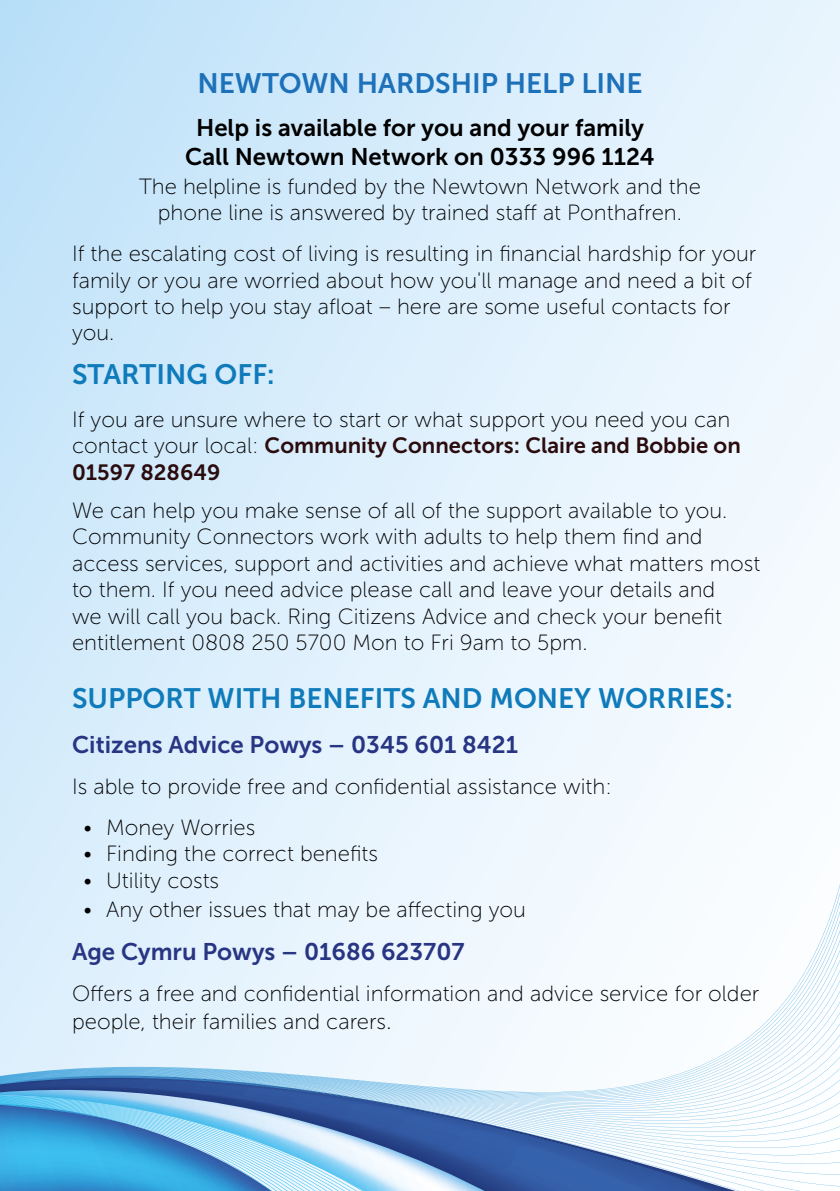
<style>
.page{position:relative;width:840px;height:1191px;background:#fff}
.page>*{position:absolute;margin:0;border:0;box-sizing:border-box;transform-origin:0 0}
.t1{font:28px "Museo Sans 700";color:#0f7bba}
.t2{font:28px "Museo Sans 700";color:#1d71b8}
.t3{font:24px/28.8px "Museo Sans 700";color:#000;text-align:center}
.t4{font:24px "Museo Sans 700";color:#283583}
.t5{font:22px/26.4px "Museo Sans 100";color:#000}
.t6{font:22px/26.4px "Museo Sans 700";color:#2b0c0e}
.s1{font-family:"Museo Sans 100";color:#000}
.s2{font-size:24px}
</style>
<div class="page">
<div style="left:0;top:0;width:839px;height:1191px;background:linear-gradient(to right,#c7e5fa,#f3f9fe)"></div>
<svg style="left:0;top:774px;width:839px;height:417px"></svg>
<svg style="left:0;top:1103px;width:424px;height:88px"></svg>
<p class="t2" style="left:197px;top:68px;width:446px">NEWTOWN HARDSHIP HELP LINE</p>
<p class="t3" style="left:185px;top:113px;width:471px">Help is available for you and your family<br>Call Newtown Network on 0333 996 1124</p>
<p class="t5" style="left:139px;top:173px;width:563px;text-align:center">The helpline is funded by the Newtown Network and the phone line is answered by trained staff at Ponthafren.</p>
<p class="t5" style="left:72px;top:241px;width:685px">If the escalating cost of living is resulting in financial hardship for your family or you are worried about how you'll manage and need a bit of support to help you stay afloat – here are some useful contacts for you.</p>
<p class="t1" style="left:72px;top:358px;width:204px">STARTING OFF:</p>
<p class="t5" style="left:72px;top:406px;width:659px">If you are unsure where to start or what support you need you can</p>
<p class="t6" style="left:72px;top:432px;width:670px"><span class="s1">contact your local:</span> Community Connectors: Claire and Bobbie on<br>01597 828649</p>
<p class="t5" style="left:72px;top:497px;width:689px">We can help you make sense of all of the support available to you.<br>Community Connectors work with adults to help them find and access services, support and activities and achieve what matters most to them. If you need advice please call and leave your details and<br>we will call you back. Ring Citizens Advice and check your benefit entitlement 0808 250 5700 Mon to Fri 9am to 5pm.</p>
<p class="t1" style="left:72px;top:682px;width:662px">SUPPORT WITH BENEFITS AND MONEY WORRIES:</p>
<p class="t4" style="left:72px;top:731px;width:447px">Citizens Advice Powys – 0345 601 8421</p>
<p class="t5" style="left:72px;top:773px;width:541px">Is able to provide free and confidential assistance with:</p>
<p class="t5" style="left:83px;top:814px;width:173px">• Money Worries</p>
<p class="t5" style="left:83px;top:840px;width:296px">• Finding the correct benefits</p>
<p class="t5" style="left:83px;top:867px;width:137px">• Utility costs</p>
<p class="t5" style="left:83px;top:896px;width:444px">• Any other issues that may be affecting you</p>
<p class="t4" style="left:72px;top:938px;width:394px">Age Cymru Powys – 01686 623707</p>
<p class="t5" style="left:72px;top:978px;width:688px;line-height:28.8px">Offers a free and confidential information and advice service for older people, their families and carers<span class="s2">.</span></p>
</div>
